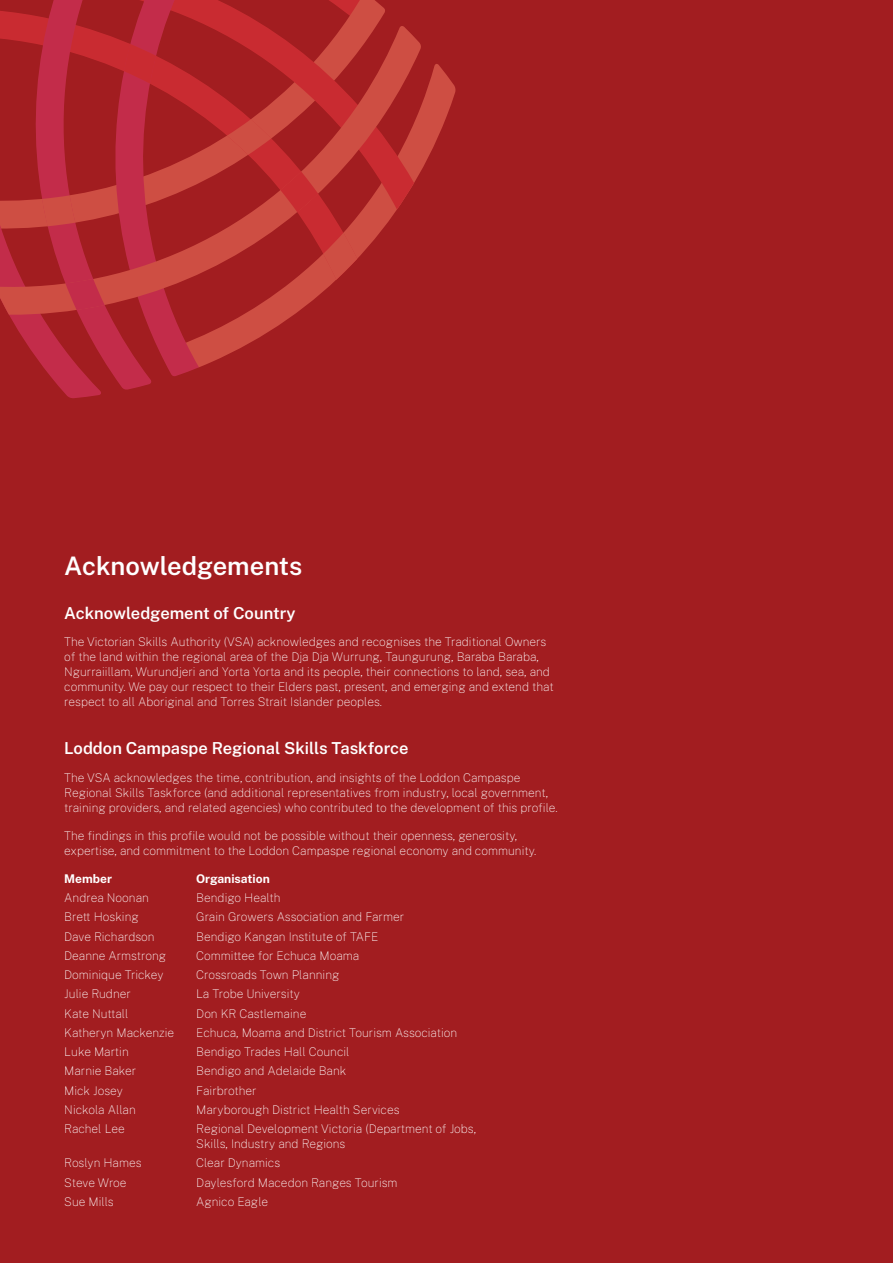
<style>
.page{position:relative;width:893px;height:1263px;background:#a21d20}
.page>*{position:absolute;margin:0;border:0;box-sizing:border-box;transform-origin:0 0}
.t1{font:600 25.5px "Public Sans";color:#fff}
.t2{font:600 16.5px "Public Sans";color:#fff}
.t3{font:100 12px/15px "Public Sans";color:#fff}
.t4{font:700 12px "Public Sans";color:#fff}
</style>
<div class="page">
<svg style="left:421px;top:64px;width:35px;height:106px;fill:#cb4a40"></svg>
<svg style="left:371px;top:25px;width:50px;height:218px"></svg>
<svg style="left:0;top:0;width:371px;height:398px"></svg>
<h1 class="t1" style="left:64px;top:549px;width:239px">Acknowledgements</h1>
<h2 class="t2" style="left:64px;top:602px;width:233px">Acknowledgement of Country</h2>
<p class="t3" style="left:64px;top:634px;width:491px">The Victorian Skills Authority (VSA) acknowledges and recognises the Traditional Owners of the land within the regional area of the Dja Dja Wurrung, Taungurung, Baraba Baraba, Ngurraiillam, Wurundjeri and Yorta Yorta and its people, their connections to land, sea, and community. We pay our respect to their Elders past, present, and emerging and extend that respect to all Aboriginal and Torres Strait Islander peoples.</p>
<h2 class="t2" style="left:64px;top:737px;width:346px">Loddon Campaspe Regional Skills Taskforce</h2>
<p class="t3" style="left:64px;top:770px;width:495px">The VSA acknowledges the time, contribution, and insights of the Loddon Campaspe<br>Regional Skills Taskforce (and additional representatives from industry, local government, training providers, and related agencies) who contributed to the development of this profile.</p>
<p class="t3" style="left:64px;top:828px;width:474px">The findings in this profile would not be possible without their openness, generosity, expertise, and commitment to the Loddon Campaspe regional economy and community.</p>
<p class="t4" style="left:64px;top:870px;width:49px">Member</p>
<p class="t4" style="left:196px;top:870px;width:75px">Organisation</p>
<p class="t3" style="left:64px;top:890px;width:86px">Andrea Noonan</p>
<p class="t3" style="left:196px;top:890px;width:86px">Bendigo Health</p>
<p class="t3" style="left:64px;top:909px;width:76px">Brett Hosking</p>
<p class="t3" style="left:196px;top:909px;width:209px">Grain Growers Association and Farmer</p>
<p class="t3" style="left:64px;top:928px;width:92px">Dave Richardson</p>
<p class="t3" style="left:196px;top:928px;width:184px">Bendigo Kangan Institute of TAFE</p>
<p class="t3" style="left:64px;top:947px;width:103px">Deanne Armstrong</p>
<p class="t3" style="left:196px;top:947px;width:164px">Committee for Echuca Moama</p>
<p class="t3" style="left:64px;top:967px;width:101px">Dominique Trickey</p>
<p class="t3" style="left:196px;top:967px;width:145px">Crossroads Town Planning</p>
<p class="t3" style="left:64px;top:986px;width:68px">Julie Rudner</p>
<p class="t3" style="left:196px;top:986px;width:105px">La Trobe University</p>
<p class="t3" style="left:64px;top:1005px;width:66px">Kate Nuttall</p>
<p class="t3" style="left:196px;top:1005px;width:112px">Don KR Castlemaine</p>
<p class="t3" style="left:64px;top:1024px;width:111px">Katheryn Mackenzie</p>
<p class="t3" style="left:196px;top:1024px;width:262px">Echuca, Moama and District Tourism Association</p>
<p class="t3" style="left:64px;top:1044px;width:66px">Luke Martin</p>
<p class="t3" style="left:196px;top:1044px;width:155px">Bendigo Trades Hall Council</p>
<p class="t3" style="left:64px;top:1063px;width:73px">Marnie Baker</p>
<p class="t3" style="left:196px;top:1063px;width:151px">Bendigo and Adelaide Bank</p>
<p class="t3" style="left:64px;top:1082px;width:60px">Mick Josey</p>
<p class="t3" style="left:196px;top:1082px;width:62px">Fairbrother</p>
<p class="t3" style="left:64px;top:1101px;width:73px">Nickola Allan</p>
<p class="t3" style="left:196px;top:1101px;width:205px">Maryborough District Health Services</p>
<p class="t3" style="left:64px;top:1121px;width:62px">Rachel Lee</p>
<p class="t3" style="left:196px;top:1121px;width:281px">Regional Development Victoria (Department of Jobs,<br>Skills, Industry and Regions</p>
<p class="t3" style="left:64px;top:1155px;width:79px">Roslyn Hames</p>
<p class="t3" style="left:196px;top:1155px;width:85px">Clear Dynamics</p>
<p class="t3" style="left:64px;top:1174px;width:64px">Steve Wroe</p>
<p class="t3" style="left:196px;top:1174px;width:203px">Daylesford Macedon Ranges Tourism</p>
<p class="t3" style="left:64px;top:1193px;width:51px">Sue Mills</p>
<p class="t3" style="left:196px;top:1193px;width:73px">Agnico Eagle</p>
</div>
